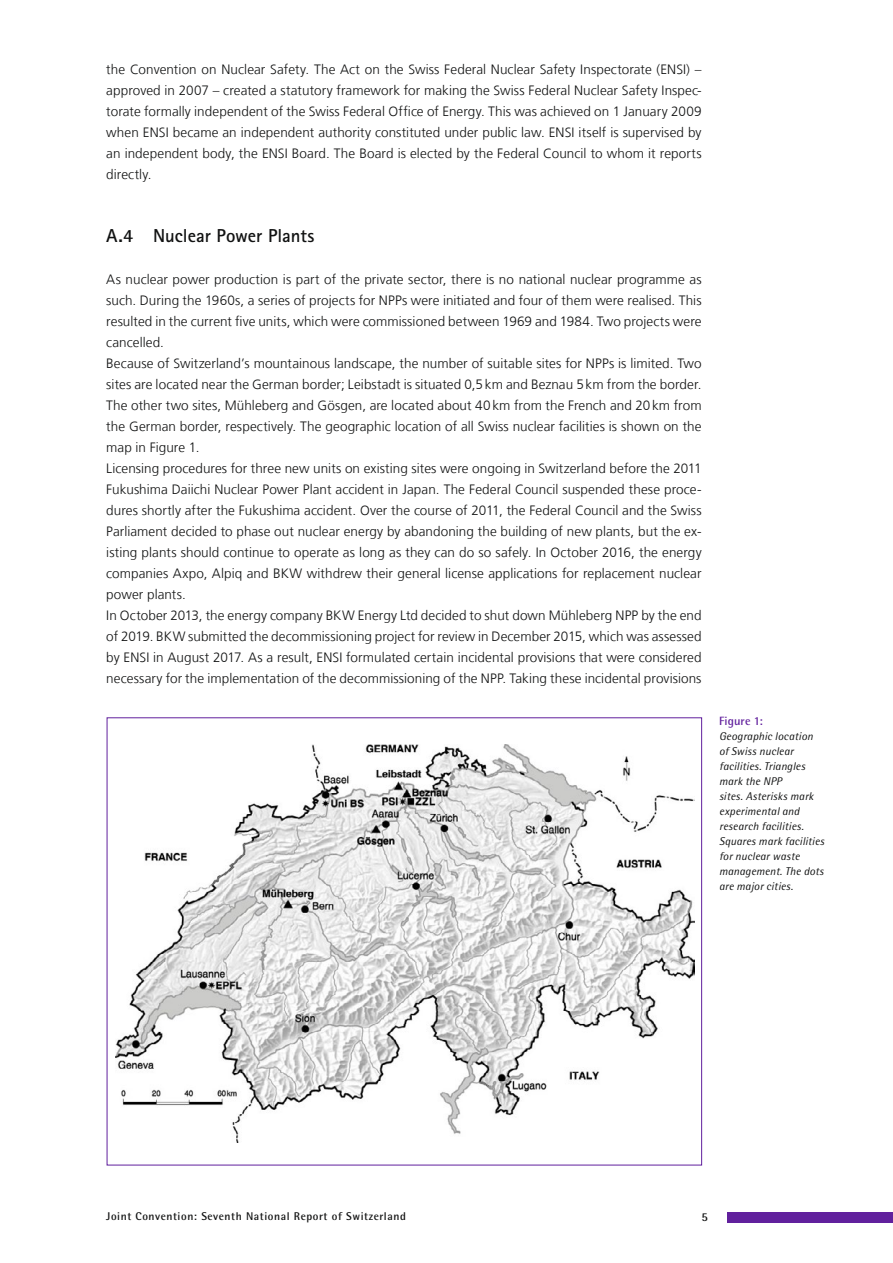
<style>
.page{position:relative;width:893px;height:1263px;background:#fff}
.page>*{position:absolute;margin:0;border:0;box-sizing:border-box;transform-origin:0 0}
.t1{font:700 18.75px "Rotis Sans Serif Pro";color:#111212}
.p_001_Grundschrift_E{font:300 13.5px/21px "Frutiger LT Com";letter-spacing:.005em;color:#111212;text-align:justify}
.p_Bildlegende_neben{font:700 12px "Rotis Semi Sans Pro";letter-spacing:.01em;color:#61209d}
.t2{font:700 12px "Rotis Semi Sans Pro";color:#111212}
.p_Bildlegende_neben-2{font:italic 11.25px/15px "Rotis Semi Sans Pro";letter-spacing:.01em;color:#111212}
.t3{font:700 11.25px "Rotis Semi Sans Pro";letter-spacing:.05em;color:#111212}
</style>
<div class="page">
<div style="left:727px;top:1212px;width:166px;height:10px;background:#61209d"></div>
<img style="left:115px;top:744px;width:579px;height:398px">
<p class="p_001_Grundschrift_E" style="left:106px;top:59px;width:597px">the Convention on Nuclear Safety. The Act on the Swiss Federal Nuclear Safety Inspectorate (ENSI) – approved in 2007 – created a statutory framework for making the Swiss Federal Nuclear Safety Inspec&shy;torate formally independent of the Swiss Federal Office of Energy. This was achieved on 1 January 2009 when ENSI became an independent authority constituted under public law. ENSI itself is supervised by an independent body, the ENSI Board. The Board is elected by the Federal Council to whom it reports directly.</p>
<p class="t1" style="left:106px;top:224px;width:210px">A.4 Nuclear Power Plants</p>
<p class="p_001_Grundschrift_E" style="left:106px;top:269px;width:597px">As nuclear power production is part of the private sector, there is no national nuclear programme as such. During the 1960s, a series of projects for NPPs were initiated and four of them were realised. This resulted in the current five units, which were commissioned between 1969 and 1984. Two projects were cancelled.</p>
<p class="p_001_Grundschrift_E" style="left:106px;top:353px;width:597px">Because of Switzerland’s mountainous landscape, the number of suitable sites for NPPs is limited. Two sites are located near the German border; Leibstadt is situated 0,5km and Beznau 5km from the border.<br>The other two sites, Mühleberg and Gösgen, are located about 40km from the French and 20km from the German border, respectively. The geographic location of all Swiss nuclear facilities is shown on the map in Figure 1.</p>
<p class="p_001_Grundschrift_E" style="left:106px;top:458px;width:597px">Licensing procedures for three new units on existing sites were ongoing in Switzerland before the 2011<br>Fukushima Daiichi Nuclear Power Plant accident in Japan. The Federal Council suspended these proce&shy;dures shortly after the Fukushima accident. Over the course of 2011, the Federal Council and the Swiss Parliament decided to phase out nuclear energy by abandoning the building of new plants, but the ex&shy;isting plants should continue to operate as long as they can do so safely. In October 2016, the energy companies Axpo, Alpiq and BKW withdrew their general license applications for replacement nuclear power plants.</p>
<p class="p_001_Grundschrift_E" style="left:106px;top:605px;width:597px">In October 2013, the energy company BKW Energy Ltd decided to shut down Mühleberg NPP by the end of 2019. BKW submitted the decommissioning project for review in December 2015, which was assessed by ENSI in August 2017. As a result, ENSI formulated certain incidental provisions that were considered necessary for the implementation of the decommissioning of the NPP. Taking these incidental provisions</p>
<p class="p_Bildlegende_neben" style="left:719px;top:713px;width:45px">Figure 1:</p>
<p class="p_Bildlegende_neben-2" style="left:719px;top:728px;width:107px">Geographic location of Swiss nuclear facilities. Triangles mark the NPP<br>sites. Asterisks mark experimental and research facilities.<br>Squares mark facilities for nuclear waste management. The dots are major cities.</p>
<p class="t3" style="left:106px;top:1209px;width:301px">Joint Convention: Seventh National Report of Switzerland</p>
<p class="t2" style="left:702px;top:1210px;width:8px">5</p>
</div>
